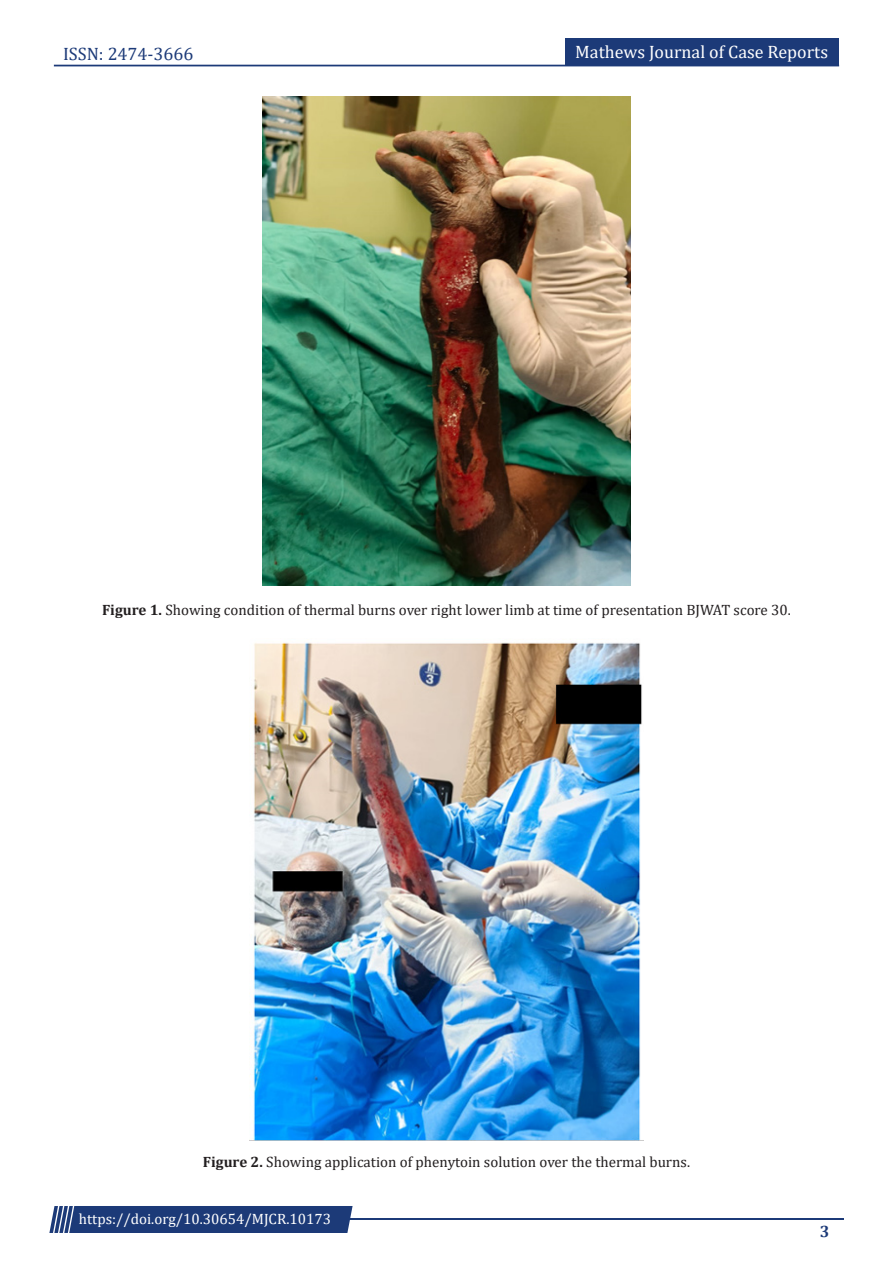
<style>
.page{position:relative;width:893px;height:1263px;background:#fff}
.page>*{position:absolute;margin:0;border:0;box-sizing:border-box;transform-origin:0 0}
.t1{font:18px "Cambria";color:#fff}
.t2{font:18px "Cambria";color:#1c3a78}
.t3{font:700 16.5px "Cambria";color:#1c3a78}
.t4{font:15px "Cambria";color:#231f20}
.t5{font:15px "Cambria";color:#fff}
.s1{font-weight:700}
</style>
<div class="page">
<div style="left:54px;top:65px;width:785px;height:1px;border:1px solid #1c3a78"></div>
<div style="left:565px;top:39px;width:274px;height:27px;background:#1c3a78"></div>
<hr style="left:310px;top:1219px;width:534px;height:1px;background:#1c3a78">
<div style="left:49px;top:1206px;width:304px;height:27px;background:#1c3a78"></div>
<img style="left:262px;top:96px;width:369px;height:489px">
<img style="left:250px;top:642px;width:394px;height:499px">
<p class="t2" style="left:63px;top:43px;width:132px">ISSN: 2474-3666</p>
<p class="t1" style="left:575px;top:41px;width:254px">Mathews Journal of Case Reports</p>
<p class="t4" style="left:102px;top:601px;width:690px"><span class="s1">Figure 1.</span> Showing condition of thermal burns over right lower limb at time of presentation BJWAT score 30.</p>
<p class="t4" style="left:203px;top:1153px;width:489px"><span class="s1">Figure 2.</span> Showing application of phenytoin solution over the thermal burns.</p>
<p class="t5" style="left:79px;top:1210px;width:254px">https://doi.org/10.30654/MJCR.10173</p>
<p class="t3" style="left:820px;top:1220px;width:11px">3</p>
</div>
